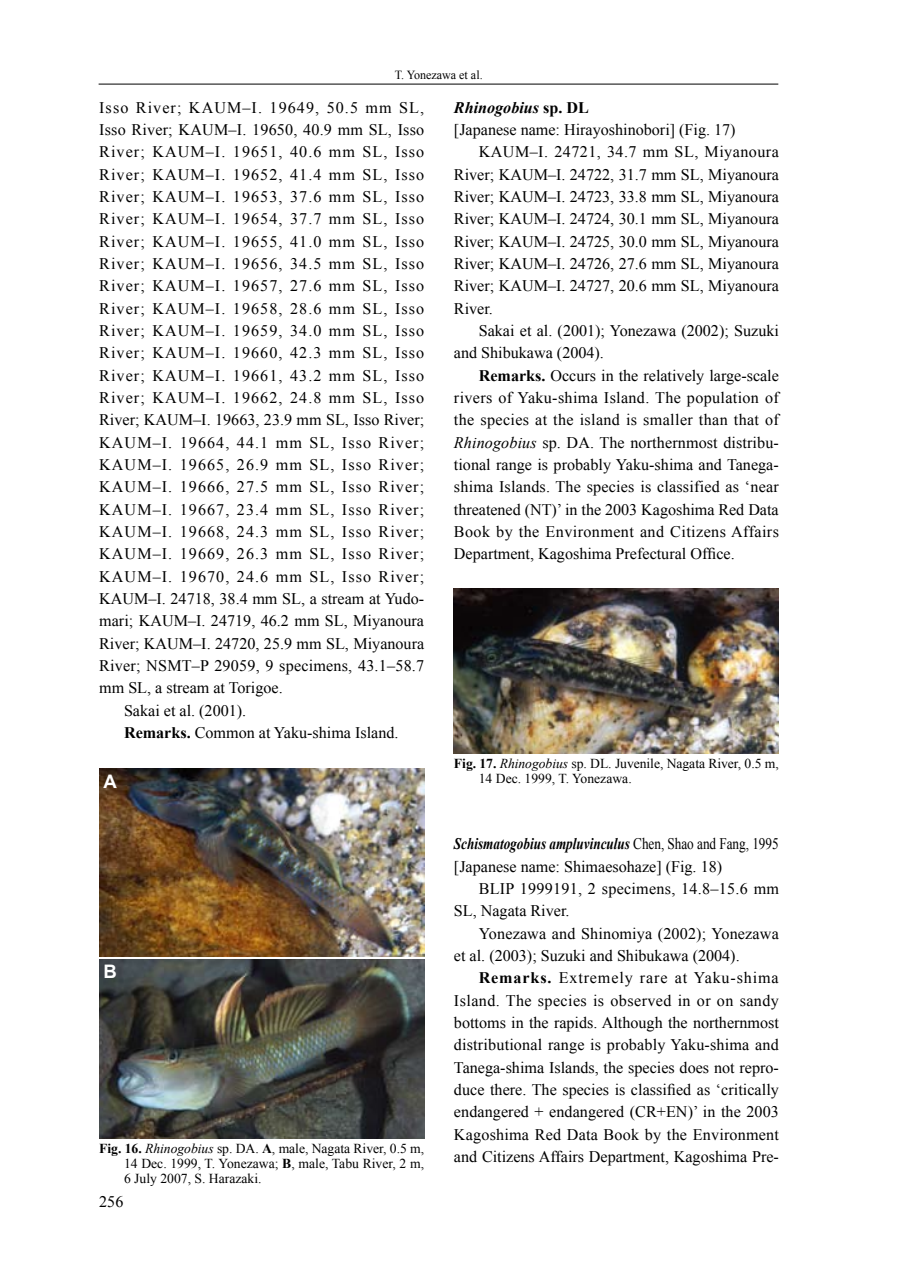
<style>
.page{position:relative;width:903px;height:1275px;background:#fff}
.page>*{position:absolute;margin:0;border:0;box-sizing:border-box;transform-origin:0 0}
.t1{font:700 18.55px "Arial";color:#fff}
.t2{font:16.1px/22.4px "Times New Roman";letter-spacing:.01em;color:#000}
.t3{font:16.1px "Times New Roman";letter-spacing:.065em;color:#000}
.t4{font:16.1px/22.4px "Times New Roman";letter-spacing:.01em;color:#000;scale:.82 1}
.t5{font:italic 700 16.1px "Times New Roman";color:#000}
.t6{font:13.65px/14.9px "Times New Roman";color:#000;text-align:justify}
.t7{font:12.42px "Times New Roman";color:#000}
.s1{font-weight:700}
.s2{font-style:normal}
.s3{font-style:italic}
.s4{font-weight:700;font-style:italic}
</style>
<div class="page">
<hr style="left:99px;top:84px;width:679px;height:1px;background:#000">
<img style="left:99px;top:959px;width:325px;height:180px">
<img style="left:99px;top:768px;width:325px;height:188px">
<img style="left:454px;top:589px;width:325px;height:164px">
<p class="t7" style="left:395px;top:66px;width:89px">T. Yonezawa et al.</p>
<p class="t3" style="left:99px;top:96px;width:326px">Isso River; KAUM–I. 19649, 50.5 mm SL,</p>
<p class="t2" style="left:99px;top:118px;width:327px">Isso River; KAUM–I. 19650, 40.9 mm SL, Isso</p>
<p class="t3" style="left:99px;top:141px;width:326px">River; KAUM–I. 19651, 40.6 mm SL, Isso</p>
<p class="t3" style="left:99px;top:163px;width:326px">River; KAUM–I. 19652, 41.4 mm SL, Isso</p>
<p class="t3" style="left:99px;top:186px;width:326px">River; KAUM–I. 19653, 37.6 mm SL, Isso</p>
<p class="t3" style="left:99px;top:208px;width:326px">River; KAUM–I. 19654, 37.7 mm SL, Isso</p>
<p class="t3" style="left:99px;top:230px;width:326px">River; KAUM–I. 19655, 41.0 mm SL, Isso</p>
<p class="t3" style="left:99px;top:253px;width:326px">River; KAUM–I. 19656, 34.5 mm SL, Isso</p>
<p class="t3" style="left:99px;top:275px;width:326px">River; KAUM–I. 19657, 27.6 mm SL, Isso</p>
<p class="t3" style="left:99px;top:297px;width:326px">River; KAUM–I. 19658, 28.6 mm SL, Isso</p>
<p class="t3" style="left:99px;top:320px;width:326px">River; KAUM–I. 19659, 34.0 mm SL, Isso</p>
<p class="t3" style="left:99px;top:342px;width:326px">River; KAUM–I. 19660, 42.3 mm SL, Isso</p>
<p class="t3" style="left:99px;top:364px;width:326px">River; KAUM–I. 19661, 43.2 mm SL, Isso</p>
<p class="t3" style="left:99px;top:387px;width:326px">River; KAUM–I. 19662, 24.8 mm SL, Isso</p>
<p class="t2" style="left:99px;top:408px;width:326px">River; KAUM–I. 19663, 23.9 mm SL, Isso River;</p>
<p class="t3" style="left:99px;top:431px;width:326px">KAUM–I. 19664, 44.1 mm SL, Isso River;</p>
<p class="t3" style="left:99px;top:454px;width:326px">KAUM–I. 19665, 26.9 mm SL, Isso River;</p>
<p class="t3" style="left:99px;top:476px;width:326px">KAUM–I. 19666, 27.5 mm SL, Isso River;</p>
<p class="t3" style="left:99px;top:498px;width:326px">KAUM–I. 19667, 23.4 mm SL, Isso River;</p>
<p class="t3" style="left:99px;top:521px;width:326px">KAUM–I. 19668, 24.3 mm SL, Isso River;</p>
<p class="t3" style="left:99px;top:543px;width:326px">KAUM–I. 19669, 26.3 mm SL, Isso River;</p>
<p class="t3" style="left:99px;top:565px;width:326px">KAUM–I. 19670, 24.6 mm SL, Isso River;</p>
<p class="t2" style="left:99px;top:587px;width:326px">KAUM–I. 24718, 38.4 mm SL, a stream at Yudo-</p>
<p class="t2" style="left:99px;top:609px;width:326px">mari; KAUM–I. 24719, 46.2 mm SL, Miyanoura</p>
<p class="t2" style="left:99px;top:632px;width:326px">River; KAUM–I. 24720, 25.9 mm SL, Miyanoura</p>
<p class="t2" style="left:99px;top:654px;width:326px">River; NSMT–P 29059, 9 specimens, 43.1–58.7</p>
<p class="t2" style="left:99px;top:676px;width:185px">mm SL, a stream at Torigoe.</p>
<p class="t2" style="left:124px;top:699px;width:124px">Sakai et al. (2001).</p>
<p class="t2" style="left:124px;top:721px;width:276px"><span class="s1">Remarks.</span> Common at Yaku-shima Island.</p>
<p class="t5" style="left:454px;top:96px;width:136px">Rhinogobius <span class="s2">sp. DL</span></p>
<p class="t2" style="left:454px;top:118px;width:283px">[Japanese name: Hirayoshinobori] (Fig. 17)</p>
<p class="t2" style="left:479px;top:141px;width:302px">KAUM–I. 24721, 34.7 mm SL, Miyanoura</p>
<p class="t2" style="left:454px;top:163px;width:326px">River; KAUM–I. 24722, 31.7 mm SL, Miyanoura</p>
<p class="t2" style="left:454px;top:185px;width:326px">River; KAUM–I. 24723, 33.8 mm SL, Miyanoura</p>
<p class="t2" style="left:454px;top:208px;width:326px">River; KAUM–I. 24724, 30.1 mm SL, Miyanoura</p>
<p class="t2" style="left:454px;top:230px;width:326px">River; KAUM–I. 24725, 30.0 mm SL, Miyanoura</p>
<p class="t2" style="left:454px;top:252px;width:326px">River; KAUM–I. 24726, 27.6 mm SL, Miyanoura</p>
<p class="t2" style="left:454px;top:275px;width:326px">River; KAUM–I. 24727, 20.6 mm SL, Miyanoura</p>
<p class="t2" style="left:454px;top:297px;width:40px">River.</p>
<p class="t2" style="left:479px;top:319px;width:302px">Sakai et al. (2001); Yonezawa (2002); Suzuki</p>
<p class="t2" style="left:454px;top:342px;width:151px">and Shibukawa (2004).</p>
<p class="t2" style="left:479px;top:364px;width:302px"><span class="s1">Remarks.</span> Occurs in the relatively large-scale</p>
<p class="t2" style="left:454px;top:386px;width:326px">rivers of Yaku-shima Island. The population of</p>
<p class="t2" style="left:454px;top:409px;width:326px">the species at the island is smaller than that of</p>
<p class="t2" style="left:454px;top:431px;width:326px"><span class="s3">Rhinogobius</span> sp. DA. The northernmost distribu-</p>
<p class="t2" style="left:454px;top:453px;width:326px">tional range is probably Yaku-shima and Tanega-</p>
<p class="t2" style="left:454px;top:476px;width:326px">shima Islands. The species is classified as ‘near</p>
<p class="t2" style="left:454px;top:498px;width:326px">threatened (NT)’ in the 2003 Kagoshima Red Data</p>
<p class="t2" style="left:454px;top:520px;width:327px">Book by the Environment and Citizens Affairs</p>
<p class="t2" style="left:454px;top:543px;width:282px">Department, Kagoshima Prefectural Office.</p>
<p class="t1" style="left:103px;top:769px;width:15px">A</p>
<p class="t1" style="left:103px;top:960px;width:15px">B</p>
<p class="t6" style="left:124px;top:1141px;width:302px;text-indent:-25px"><span class="s1">Fig. 16.</span> <span class="s3">Rhinogobius</span> sp. DA. <span class="s1">A</span>, male, Nagata River, 0.5 m, 14 Dec. 1999, T. Yonezawa; <span class="s1">B</span>, male, Tabu River, 2 m, 6 July 2007, S. Harazaki.</p>
<p class="t2" style="left:99px;top:1190px;width:26px">256</p>
<p class="t6" style="left:479px;top:756px;width:302px;text-indent:-25px"><span class="s1">Fig. 17.</span> <span class="s3">Rhinogobius</span> sp. DL. Juvenile, Nagata River, 0.5 m,<br>14 Dec. 1999, T. Yonezawa.</p>
<p class="t4" style="left:454px;top:832px;width:397px"><span class="s4">Schismatogobius ampluvinculus</span> Chen, Shao and Fang, 1995 [Japanese name: Shimaesohaze] (Fig. 18)</p>
<p class="t2" style="left:454px;top:877px;width:326px;text-indent:25px">BLIP 1999191, 2 specimens, 14.8–15.6 mm<br>SL, Nagata River.</p>
<p class="t2" style="left:454px;top:922px;width:326px;text-indent:25px">Yonezawa and Shinomiya (2002); Yonezawa et al. (2003); Suzuki and Shibukawa (2004).</p>
<p class="t2" style="left:454px;top:966px;width:326px;text-align:justify;text-indent:25px"><span class="s1">Remarks.</span> Extremely rare at Yaku-shima Island. The species is observed in or on sandy bottoms in the rapids. Although the northernmost distributional range is probably Yaku-shima and Tanega-shima Islands, the species does not repro&shy;duce there. The species is classified as ‘critically endangered + endangered (CR+EN)’ in the 2003<br>Kagoshima Red Data Book by the Environment and Citizens Affairs Department, Kagoshima Pre-</p>
</div>
